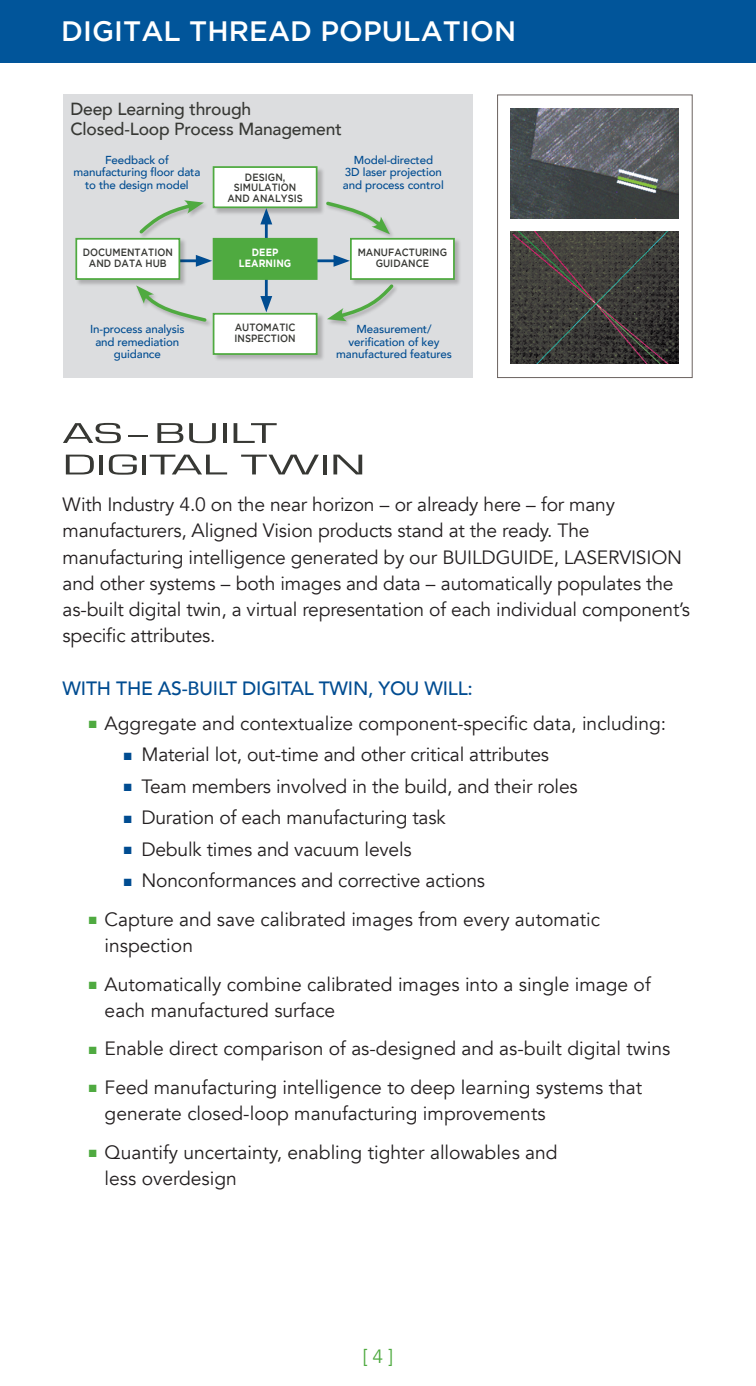
<style>
.page{position:relative;width:756px;height:1386px;background:#fff}
.page>*{position:absolute;margin:0;border:0;box-sizing:border-box;transform-origin:0 0}
.logo_typestyle{font:29.75px/31.5px "Eurostar";letter-spacing:.01em;color:#373834;scale:1.7 1}
._1_Titles_blue{font:500 28px "Gotham";letter-spacing:.005em;color:#fff}
._4__NEW_GREEN_BULLET{font:19.25px/26.2px "Avenir";color:#231f20}
.body{font:19.25px/26.2px "Avenir";letter-spacing:-.01em;color:#231f20}
._4_NEW_BLUE_BULLETS{font:19.25px "Avenir";letter-spacing:-.01em;color:#231f20}
._4A_NEW_BLUE_SUBS{font:500 19.25px "Avenir";letter-spacing:-.01em;color:#004c91}
.t1{font:19.25px "Avenir";color:#4faa40}
.body-2{font:500 17.5px/19.2px "Avenir";letter-spacing:-.01em;color:#373834}
.body-3{font:500 11.55px/12.6px "Avenir";letter-spacing:-.01em;color:#004c91;text-align:center}
._1_Titles_blue-2{font:500 10.5px/10.5px "Gotham";letter-spacing:.005em;color:#373834;text-align:center;scale:.9 1}
._1_Titles_blue-3{font:700 10.5px "Gotham";letter-spacing:.005em;color:#fff;scale:.9 1}
.s1{color:#4faa40}
.s2{color:#004c91}
</style>
<div class="page">
<div style="left:63px;top:94px;width:409px;height:284px;background:#dcdddf"></div>
<div style="left:0;top:0;width:756px;height:63px;background:#01559a"></div>
<div style="left:497px;top:95px;width:195px;height:283px;border:1px solid #6b6360"></div>
<img style="left:511px;top:109px;width:168px;height:110px">
<img style="left:511px;top:231px;width:168px;height:133px">
<div style="left:213px;top:166px;width:112px;height:49px;background:#231f20;opacity:.25"></div>
<div style="left:214px;top:167px;width:103px;height:40px;background:#fff"></div>
<div style="left:213px;top:166px;width:105px;height:42px;border:2px solid #4faa40"></div>
<div style="left:213px;top:313px;width:112px;height:49px;background:#231f20;opacity:.25"></div>
<div style="left:214px;top:314px;width:103px;height:40px;background:#fff"></div>
<div style="left:213px;top:313px;width:105px;height:42px;border:2px solid #4faa40"></div>
<div style="left:139px;top:199px;width:71px;height:40px;background:#231f20;opacity:.25"></div>
<svg style="left:139px;top:200px;width:65px;height:37px"></svg>
<div style="left:326px;top:201px;width:70px;height:39px;background:#231f20;opacity:.25"></div>
<svg style="left:324px;top:199px;width:66px;height:35px"></svg>
<svg style="left:137px;top:287px;width:72px;height:37px"></svg>
<div style="left:326px;top:284px;width:73px;height:43px;background:#231f20;opacity:.25"></div>
<svg style="left:327px;top:284px;width:70px;height:37px"></svg>
<hr style="left:177px;top:259px;width:24px;height:3px;background:#004c91">
<svg style="left:196px;top:255px;width:16px;height:12px"></svg>
<hr style="left:315px;top:259px;width:24px;height:3px;background:#004c91">
<svg style="left:334px;top:255px;width:16px;height:12px"></svg>
<hr style="left:265px;top:277px;width:3px;height:24px;background:#004c91">
<svg style="left:260px;top:296px;width:12px;height:16px"></svg>
<hr style="left:265px;top:219px;width:3px;height:24px;background:#004c91">
<svg style="left:260px;top:208px;width:12px;height:16px"></svg>
<div style="left:214px;top:239px;width:103px;height:40px;background:#4faa40"></div>
<div style="left:213px;top:238px;width:105px;height:42px;border:2px solid #4faa40"></div>
<div style="left:76px;top:238px;width:111px;height:49px;background:#231f20;opacity:.25"></div>
<div style="left:76px;top:239px;width:103px;height:40px;background:#fff"></div>
<div style="left:75px;top:238px;width:105px;height:42px;border:2px solid #4faa40"></div>
<div style="left:350px;top:238px;width:112px;height:49px;background:#231f20;opacity:.25"></div>
<div style="left:351px;top:239px;width:103px;height:40px;background:#fff"></div>
<div style="left:350px;top:238px;width:105px;height:42px;border:2px solid #4faa40"></div>
<p class="_1_Titles_blue" style="left:61px;top:16px;width:457px">DIGITAL THREAD POPULATION</p>
<p class="body-2" style="left:70px;top:99px;width:273px">Deep Learning through<br>Closed-Loop Process Management</p>
<p class="_1_Titles_blue-2" style="left:245px;top:172px;width:46px">DESIGN,</p>
<p class="_1_Titles_blue-2" style="left:234px;top:182px;width:71px">SIMULATION</p>
<p class="_1_Titles_blue-2" style="left:227px;top:193px;width:85px">AND ANALYSIS</p>
<p class="body-3" style="left:105px;top:153px;width:65px">Feedback of</p>
<p class="body-3" style="left:73px;top:165px;width:128px">manufacturing floor data to the design model</p>
<p class="body-3" style="left:354px;top:153px;width:81px">Model-directed</p>
<p class="body-3" style="left:343px;top:165px;width:102px;text-align:left">3D laser projection and process control</p>
<p class="_1_Titles_blue-2" style="left:83px;top:247px;width:102px">DOCUMENTATION</p>
<p class="_1_Titles_blue-2" style="left:89px;top:257px;width:88px">AND DATA HUB</p>
<p class="_1_Titles_blue-2" style="left:358px;top:247px;width:101px">MANUFACTURING<br>GUIDANCE</p>
<p class="_1_Titles_blue-3" style="left:252px;top:246px;width:31px">DEEP</p>
<p class="_1_Titles_blue-3" style="left:239px;top:257px;width:60px">LEARNING</p>
<p class="body-3" style="left:90px;top:322px;width:96px">In-process analysis</p>
<p class="body-3" style="left:95px;top:335px;width:85px">and remediation</p>
<p class="body-3" style="left:114px;top:348px;width:48px">guidance</p>
<p class="_1_Titles_blue-2" style="left:235px;top:322px;width:69px">AUTOMATIC</p>
<p class="_1_Titles_blue-2" style="left:235px;top:332px;width:69px">INSPECTION</p>
<p class="body-3" style="left:349px;top:322px;width:92px">Measurement/ verification of key</p>
<p class="body-3" style="left:336px;top:348px;width:117px">manufactured features</p>
<p class="logo_typestyle" style="left:63px;top:417px;width:180px">AS–BUILT<br>DIGITAL TWIN</p>
<p class="body" style="left:63px;top:492px;width:629px">With Industry 4.0 on the near horizon – or already here – for many manufacturers, Aligned Vision products stand at the ready. The manufacturing intelligence generated by our BUILDGUIDE, LASERVISION and other systems – both images and data – automatically populates the as-built digital twin, a virtual representation of each individual component’s specific attributes.</p>
<p class="_4A_NEW_BLUE_SUBS" style="left:63px;top:672px;width:412px">WITH THE AS-BUILT DIGITAL TWIN, YOU WILL:</p>
<p class="_4__NEW_GREEN_BULLET" style="left:89px;top:711px;width:579px"><span class="s1">■</span> Aggregate and contextualize component-specific data, including:</p>
<p class="_4_NEW_BLUE_BULLETS" style="left:124px;top:743px;width:427px"><span class="s2">■</span> Material lot, out-time and other critical attributes</p>
<p class="_4_NEW_BLUE_BULLETS" style="left:124px;top:775px;width:455px"><span class="s2">■</span> Team members involved in the build, and their roles</p>
<p class="_4_NEW_BLUE_BULLETS" style="left:124px;top:806px;width:323px"><span class="s2">■</span> Duration of each manufacturing task</p>
<p class="_4_NEW_BLUE_BULLETS" style="left:124px;top:838px;width:289px"><span class="s2">■</span> Debulk times and vacuum levels</p>
<p class="_4_NEW_BLUE_BULLETS" style="left:124px;top:869px;width:363px"><span class="s2">■</span> Nonconformances and corrective actions</p>
<p class="_4__NEW_GREEN_BULLET" style="left:105px;top:907px;width:497px;text-indent:-16px"><span class="s1">■</span> Capture and save calibrated images from every automatic inspection</p>
<p class="_4__NEW_GREEN_BULLET" style="left:105px;top:971px;width:548px;text-indent:-16px"><span class="s1">■</span> Automatically combine calibrated images into a single image of each manufactured surface</p>
<p class="_4__NEW_GREEN_BULLET" style="left:89px;top:1036px;width:583px"><span class="s1">■</span> Enable direct comparison of as-designed and as-built digital twins</p>
<p class="_4__NEW_GREEN_BULLET" style="left:105px;top:1075px;width:539px;text-indent:-16px"><span class="s1">■</span> Feed manufacturing intelligence to deep learning systems that generate closed-loop manufacturing improvements</p>
<p class="_4__NEW_GREEN_BULLET" style="left:105px;top:1139px;width:455px;text-indent:-16px"><span class="s1">■</span> Quantify uncertainty, enabling tighter allowables and less overdesign</p>
<p class="t1" style="left:363px;top:1345px;width:32px">[ 4 ]</p>
</div>
